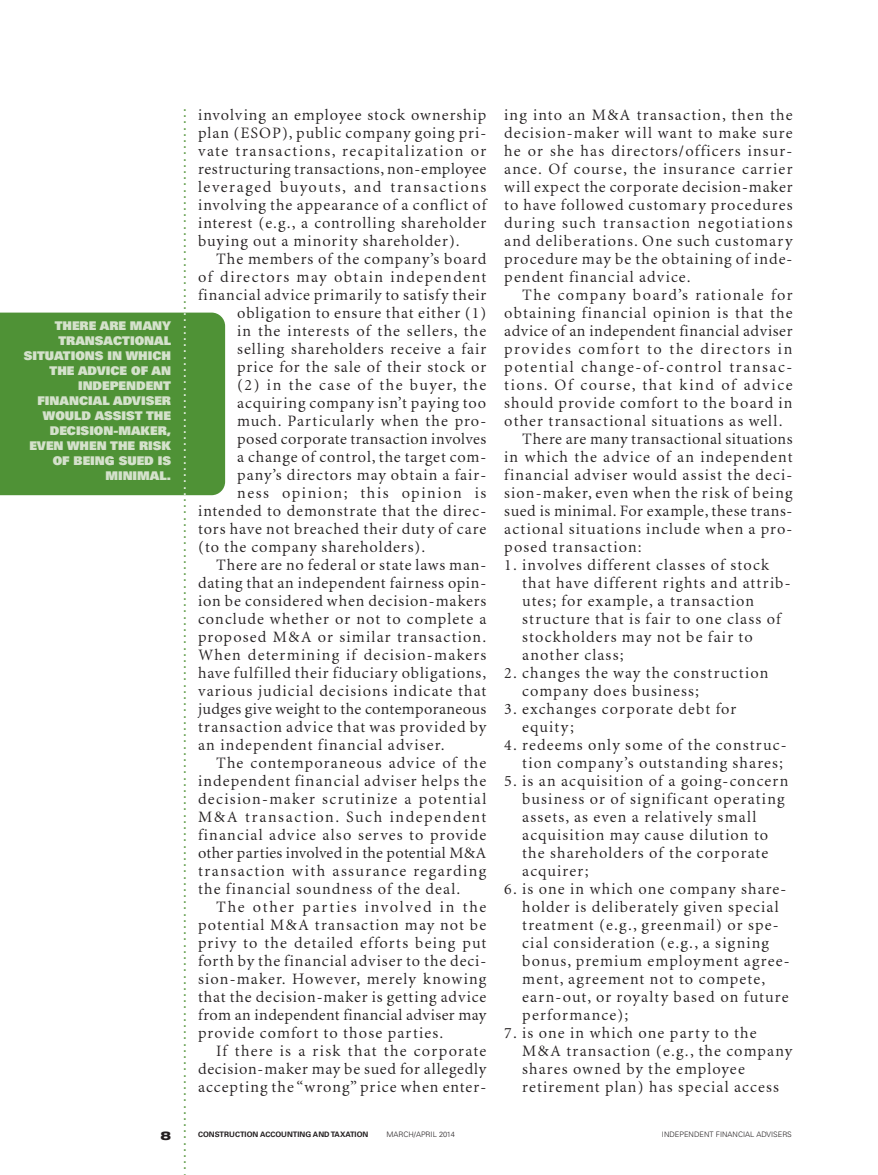
<style>
.page{position:relative;width:878px;height:1175px;background:#fff}
.page>*{position:absolute;margin:0;border:0;box-sizing:border-box;transform-origin:0 0}
.t1{font:15.75px/18px "Minion MM 345 wt 600 wd 6 op";letter-spacing:.075em;color:#231f20}
.t2{font:15.75px "Minion MM 345 wt 600 wd 6 op";letter-spacing:.1em;color:#231f20}
.t3{font:15.75px "Minion MM 345 wt 600 wd 6 op";letter-spacing:.055em;color:#231f20}
.t4{font:15.75px "Minion MM 345 wt 600 wd 6 op";letter-spacing:.105em;color:#231f20}
.t5{font:15.75px "Minion MM 345 wt 600 wd 6 op";letter-spacing:.05em;color:#231f20}
.t6{font:15.75px "Minion MM 345 wt 600 wd 6 op";letter-spacing:.04em;color:#231f20}
.t7{font:15.75px "Minion MM 345 wt 600 wd 6 op";letter-spacing:.035em;color:#231f20}
.t8{font:15.75px "Minion MM 345 wt 600 wd 6 op";letter-spacing:.095em;color:#231f20}
.t9{font:15.75px "Minion MM 345 wt 600 wd 6 op";letter-spacing:.025em;color:#231f20}
.t10{font:15.75px "Minion MM 345 wt 600 wd 6 op";letter-spacing:.03em;color:#231f20}
.t11{font:15.75px "Minion MM 345 wt 600 wd 6 op";letter-spacing:.115em;color:#231f20}
.t12{font:15px "Helvetica";color:#4f9236}
.t13{font:900 12px/15px "Univers";color:#d4e1cb;text-align:right}
.t14{font:800 expanded 12px "Helvetica Neue";color:#231f20}
.t15{font:300 7.5px "Univers";color:#231f20}
.t16{font:700 7.5px "Univers";color:#231f20}
.s1{color:#fff}
</style>
<div class="page">
<div style="left:0;top:312px;width:225px;height:183px;background:#4f9236"></div>
<p class="t1" style="left:198px;top:107px;width:290px;text-align:justify">involving an employee stock ownership plan (ESOP), public company going pri&shy;vate transactions, recapitalization or restructuring transactions, non-employee leveraged buyouts, and transactions involving the appearance of a conflict of interest (e.g., a controlling shareholder buying out a minority shareholder).</p>
<p class="t1" style="left:216px;top:251px;width:272px">The members of the company’s board</p>
<p class="t2" style="left:198px;top:271px;width:290px">of directors may obtain independent</p>
<p class="t1" style="left:198px;top:287px;width:290px">financial advice primarily to satisfy their</p>
<p class="t1" style="left:237px;top:305px;width:251px">obligation to ensure that either (1)</p>
<p class="t1" style="left:237px;top:323px;width:251px">in the interests of the sellers, the</p>
<p class="t1" style="left:237px;top:341px;width:251px">selling shareholders receive a fair</p>
<p class="t1" style="left:237px;top:359px;width:251px">price for the sale of their stock or</p>
<p class="t2" style="left:237px;top:379px;width:251px">(2) in the case of the buyer, the</p>
<p class="t1" style="left:237px;top:395px;width:251px">acquiring company isn’t paying too</p>
<p class="t1" style="left:237px;top:413px;width:251px">much. Particularly when the pro-</p>
<p class="t7" style="left:237px;top:433px;width:251px">posed corporate transaction involves</p>
<p class="t3" style="left:237px;top:451px;width:251px">a change of control, the target com-</p>
<p class="t1" style="left:237px;top:467px;width:251px">pany’s directors may obtain a fair-</p>
<p class="t4" style="left:237px;top:487px;width:251px">ness opinion; this opinion is</p>
<p class="t1" style="left:198px;top:503px;width:290px">intended to demonstrate that the direc-</p>
<p class="t1" style="left:198px;top:521px;width:289px">tors have not breached their duty of care</p>
<p class="t1" style="left:198px;top:539px;width:229px">(to the company shareholders).</p>
<p class="t1" style="left:216px;top:557px;width:272px">There are no federal or state laws man-</p>
<p class="t5" style="left:198px;top:577px;width:290px">dating that an independent fairness opin-</p>
<p class="t3" style="left:198px;top:595px;width:290px">ion be considered when decision-makers</p>
<p class="t1" style="left:198px;top:611px;width:290px">conclude whether or not to complete a</p>
<p class="t1" style="left:198px;top:629px;width:290px">proposed M&amp;A or similar transaction.</p>
<p class="t1" style="left:198px;top:647px;width:290px">When determining if decision-makers</p>
<p class="t1" style="left:198px;top:665px;width:290px">have fulfilled their fiduciary obligations,</p>
<p class="t1" style="left:198px;top:683px;width:289px">various judicial decisions indicate that</p>
<p class="t10" style="left:198px;top:703px;width:290px">judges give weight to the contemporaneous</p>
<p class="t1" style="left:198px;top:719px;width:289px">transaction advice that was provided by</p>
<p class="t1" style="left:198px;top:737px;width:248px">an independent financial adviser.</p>
<p class="t1" style="left:216px;top:755px;width:272px">The contemporaneous advice of the</p>
<p class="t1" style="left:198px;top:773px;width:290px">independent financial adviser helps the</p>
<p class="t1" style="left:198px;top:791px;width:290px">decision-maker scrutinize a potential</p>
<p class="t4" style="left:198px;top:811px;width:289px">M&amp;A transaction. Such independent</p>
<p class="t1" style="left:198px;top:827px;width:289px">financial advice also serves to provide</p>
<p class="t9" style="left:198px;top:847px;width:290px">other parties involved in the potential M&amp;A</p>
<p class="t8" style="left:198px;top:865px;width:290px">transaction with assurance regarding</p>
<p class="t1" style="left:198px;top:881px;width:264px">the financial soundness of the deal.</p>
<p class="t11" style="left:216px;top:901px;width:272px">The other parties involved in the</p>
<p class="t1" style="left:198px;top:917px;width:290px">potential M&amp;A transaction may not be</p>
<p class="t1" style="left:198px;top:935px;width:289px">privy to the detailed efforts being put</p>
<p class="t1" style="left:198px;top:953px;width:290px">forth by the financial adviser to the deci-</p>
<p class="t1" style="left:198px;top:971px;width:290px">sion-maker. However, merely knowing</p>
<p class="t1" style="left:198px;top:989px;width:289px">that the decision-maker is getting advice</p>
<p class="t7" style="left:198px;top:1009px;width:289px">from an independent financial adviser may</p>
<p class="t1" style="left:198px;top:1025px;width:247px">provide comfort to those parties.</p>
<p class="t1" style="left:216px;top:1043px;width:271px">If there is a risk that the corporate</p>
<p class="t3" style="left:198px;top:1063px;width:289px">decision-maker may be sued for allegedly</p>
<p class="t1" style="left:198px;top:1079px;width:290px">accepting the “wrong” price when enter-</p>
<p class="t1" style="left:504px;top:107px;width:290px;text-align:justify">ing into an M&amp;A transaction, then the decision-maker will want to make sure he or she has directors/officers insur&shy;ance. Of course, the insurance carrier will expect the corporate decision-maker to have followed customary procedures during such transaction negotiations and deliberations. One such customary procedure may be the obtaining of inde&shy;pendent financial advice.</p>
<p class="t8" style="left:522px;top:289px;width:272px">The company board’s rationale for</p>
<p class="t1" style="left:504px;top:305px;width:289px">obtaining financial opinion is that the</p>
<p class="t6" style="left:504px;top:325px;width:290px">advice of an independent financial adviser</p>
<p class="t4" style="left:504px;top:343px;width:290px">provides comfort to the directors in</p>
<p class="t2" style="left:504px;top:361px;width:290px">potential change-of-control transac-</p>
<p class="t2" style="left:504px;top:379px;width:290px">tions. Of course, that kind of advice</p>
<p class="t1" style="left:504px;top:395px;width:290px">should provide comfort to the board in</p>
<p class="t1" style="left:504px;top:413px;width:280px">other transactional situations as well.</p>
<p class="t6" style="left:522px;top:433px;width:272px">There are many transactional situations</p>
<p class="t1" style="left:504px;top:449px;width:289px">in which the advice of an independent</p>
<p class="t1" style="left:504px;top:467px;width:290px">financial adviser would assist the deci-</p>
<p class="t1" style="left:504px;top:485px;width:290px">sion-maker, even when the risk of being</p>
<p class="t5" style="left:504px;top:505px;width:290px">sued is minimal. For example, these trans-</p>
<p class="t1" style="left:504px;top:521px;width:290px">actional situations include when a pro-</p>
<p class="t1" style="left:504px;top:539px;width:139px">posed transaction:</p>
<p class="t1" style="left:522px;top:557px;width:270px;text-indent:-18px">1. involves different classes of stock that have different rights and attrib&shy;utes; for example, a transaction structure that is fair to one class of stockholders may not be fair to another class;</p>
<p class="t1" style="left:522px;top:665px;width:247px;text-indent:-18px">2. changes the way the construction company does business;</p>
<p class="t1" style="left:522px;top:701px;width:215px;text-indent:-18px">3. exchanges corporate debt for equity;</p>
<p class="t1" style="left:504px;top:737px;width:284px;text-align:right">4. redeems only some of the construc&shy;tion company’s outstanding shares;</p>
<p class="t1" style="left:522px;top:773px;width:267px;text-indent:-18px">5. is an acquisition of a going-concern business or of significant operating assets, as even a relatively small acquisition may cause dilution to the shareholders of the corporate acquirer;</p>
<p class="t1" style="left:522px;top:881px;width:269px;text-indent:-18px">6. is one in which one company share&shy;holder is deliberately given special treatment (e.g., greenmail) or spe&shy;cial consideration (e.g., a signing bonus, premium employment agree&shy;ment, agreement not to compete, earn-out, or royalty based on future performance);</p>
<p class="t1" style="left:522px;top:1025px;width:271px;text-indent:-18px">7. is one in which one party to the M&amp;A transaction (e.g., the company shares owned by the employee retirement plan) has special access</p>
<p class="t12" style="left:195px;top:108px;width:1070px;rotate:90deg">.................................<span class="s1">..............................</span>..............................................................................................................</p>
<p class="t13" style="left:24px;top:319px;width:149px">THERE ARE MANY<br>TRANSACTIONAL<br>SITUATIONS IN WHICH<br>THE ADVICE OF AN<br>INDEPENDENT<br>FINANCIAL ADVISER<br>WOULD ASSIST THE<br>DECISION-MAKER,<br>EVEN WHEN THE RISK<br>OF BEING SUED IS<br>MINIMAL.</p>
<p class="t14" style="left:160px;top:1131px;width:12px">8</p>
<p class="t16" style="left:198px;top:1131px;width:172px">CONSTRUCTION ACCOUNTING AND TAXATION</p>
<p class="t15" style="left:386px;top:1131px;width:70px">MARCH/APRIL 2014</p>
<p class="t15" style="left:662px;top:1131px;width:131px">INDEPENDENT FINANCIAL ADVISERS</p>
</div>
